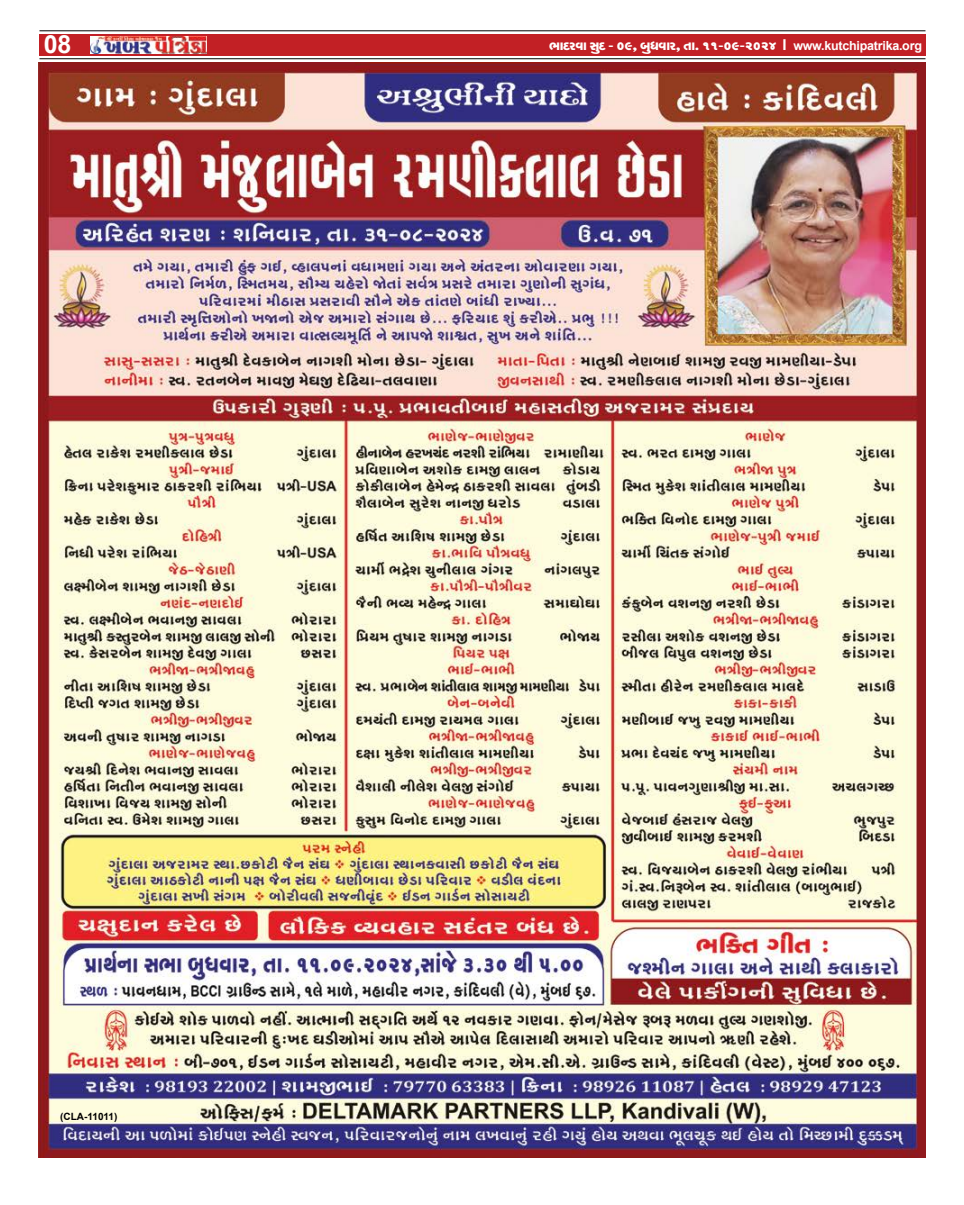
<style>
.page{position:relative;width:964px;height:1205px;background:#fff}
.page>*{position:absolute;margin:0;border:0;box-sizing:border-box;transform-origin:0 0}
.t1{font:700 25px "Arial";color:#fff}
.t2{font:15px "SHREE GUJ7";letter-spacing:-.02em;color:#fff}
.t3{font:700 10px "Arial";color:#000}
.s1{font-family:"Arial";font-weight:700}
.s2{font-family:"Arial";font-weight:700;font-size:12.5px}
</style>
<div class="page">
<div style="left:39px;top:34px;width:887px;height:21px;background:#c22025"></div>
<hr style="left:39px;top:58px;width:886px;height:1px;background:#000">
<hr style="left:39px;top:30px;width:886px;height:1px;background:#000">
<img style="left:90px;top:36px;width:116px;height:17px">
<img style="left:39px;top:63px;width:886px;height:1095px">
<h1 class="t1" style="left:44px;top:27px;width:29px">08</h1>
<p class="t2" style="left:549px;top:38px;width:374px">cpv$fhp kyv$ - 09, by^hpf, sp. 11-09-2024 <span class="s1">I</span> <span class="s2">www.kutchipatrika.org</span></p>
<p class="t3" style="left:60px;top:1110px;width:59px">(CLA-11011)</p>
</div>
